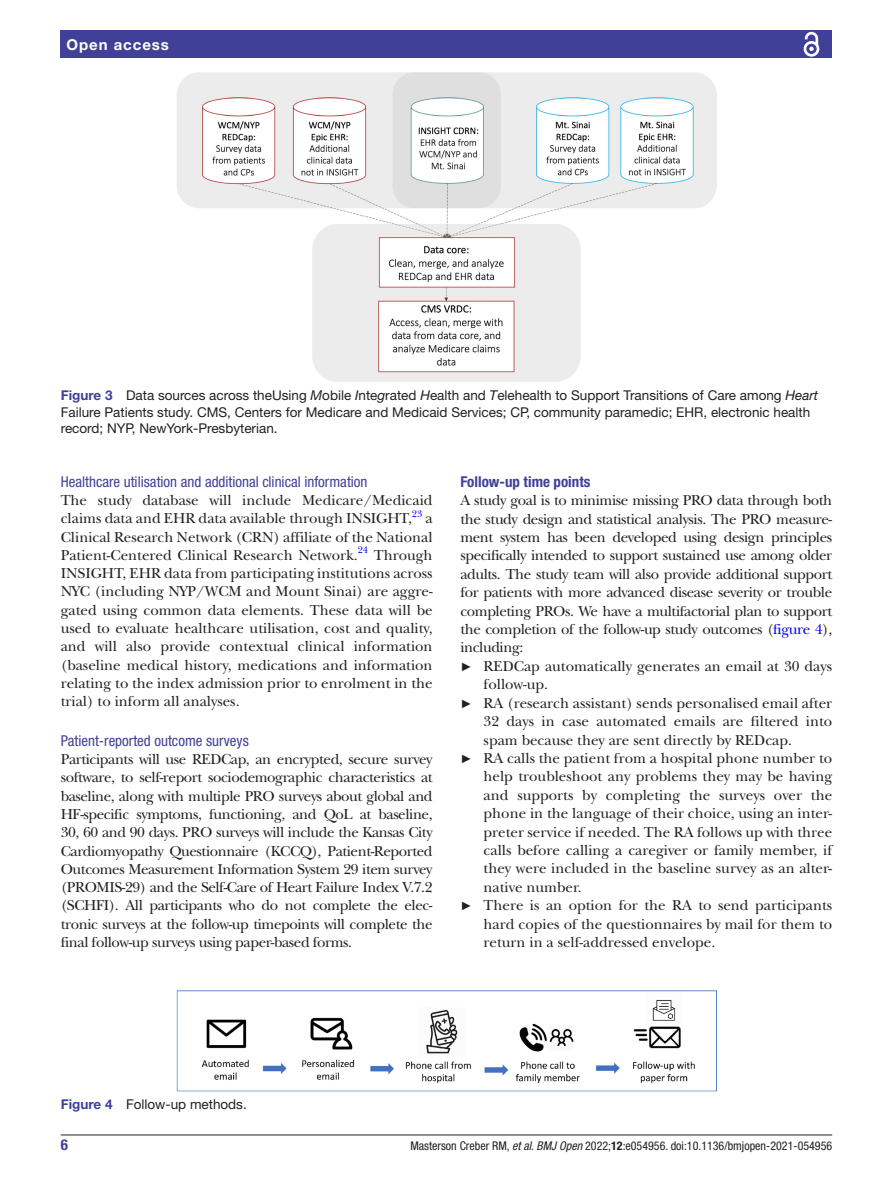
<style>
.page{position:relative;width:893px;height:1191px;background:#fff}
.page>*{position:absolute;margin:0;border:0;box-sizing:border-box;transform-origin:0 0}
.t1{font:15px/18.3px "New Baskerville";color:#231f20;text-align:justify}
.t2{font:15px "New Baskerville";letter-spacing:-.025em;color:#231f20}
.t3{font:condensed 15px "Helvetica Neue LT Std";color:#414099}
.t4{font:700 condensed 15px "Helvetica Neue LT Std";color:#414099}
.t5{font:700 15px "Helvetica Neue LT Std";letter-spacing:.065em;color:#fff}
.t6{font:13.5px/16.2px "Helvetica Neue LT Std";color:#231f20}
.t7{font:condensed 12px "Helvetica Neue LT Std";color:#231f20}
.t8{font:9.9px "New Baskerville";color:#00f}
.s1{font-weight:700;color:#414099}
.s2{font-style:italic}
.s3{color:#00f}
.s4{font-family:"Arial";font-size:12px}
.s5{font-weight:700}
</style>
<div class="page">
<hr style="left:61px;top:1134px;width:771px;height:1px;background:#231f20">
<div style="left:61px;top:31px;width:771px;height:27px;background:#414099"></div>
<svg style="left:803px;top:31px;width:17px;height:26px"></svg>
<img style="left:177px;top:73px;width:539px;height:309px">
<img style="left:176px;top:990px;width:540px;height:101px">
<p class="t5" style="left:66px;top:35px;width:104px">Open access</p>
<p class="t6" style="left:61px;top:387px;width:759px"><span class="s1">Figure 3</span> Data sources across theUsing <span class="s2">M</span>obile <span class="s2">I</span>nte<span class="s2">g</span>rated <span class="s2">H</span>ealth and <span class="s2">T</span>elehealth to Support Transitions of Care among <span class="s2">Heart<br></span>Failure Patients study. CMS, Centers for Medicare and Medicaid Services; CP, community paramedic; EHR, electronic health record; NYP, NewYork-Presbyterian.</p>
<p class="t3" style="left:61px;top:473px;width:308px">Healthcare utilisation and additional clinical information</p>
<p class="t1" style="left:61px;top:491px;width:373px">The study database will include Medicare/Medicaid claims data and EHR data available through INSIGHT,</p>
<p class="t8" style="left:412px;top:507px;width:12px">23</p>
<p class="t1" style="left:61px;top:509px;width:373px;text-indent:365px">a Clinical Research Network (CRN) affiliate of the National Patient-Centered Clinical Research Network.</p>
<p class="t8" style="left:358px;top:544px;width:12px">24</p>
<p class="t1" style="left:61px;top:546px;width:373px;text-indent:313px">Through INSIGHT, EHR data from participating institutions across NYC (including NYP/WCM and Mount Sinai) are aggre&shy;gated using common data elements. These data will be used to evaluate healthcare utilisation, cost and quality, and will also provide contextual clinical information (baseline medical history, medications and information relating to the index admission prior to enrolment in the trial) to inform all analyses.</p>
<p class="t3" style="left:61px;top:732px;width:190px">Patient-reported outcome surveys</p>
<p class="t1" style="left:61px;top:750px;width:373px">Participants will use REDCap, an encrypted, secure survey software, to self-report sociodemographic characteristics at baseline, along with multiple PRO surveys about global and HF-specific symptoms, functioning, and QoL at baseline, 30, 60 and 90 days. PRO surveys will include the Kansas City Cardiomyopathy Questionnaire (KCCQ), Patient-Reported Outcomes Measurement Information System 29 item survey (PROMIS-29) and the Self-Care of Heart Failure Index V.7.2 (SCHFI). All participants who do not complete the elec&shy;tronic surveys at the follow-up timepoints will complete the final follow-up surveys using paper-based forms.</p>
<p class="t4" style="left:460px;top:472px;width:132px">Follow-up time points</p>
<p class="t2" style="left:460px;top:491px;width:373px">A study goal is to minimise missing PRO data through both</p>
<p class="t2" style="left:460px;top:510px;width:373px">the study design and statistical analysis. The PRO measure-</p>
<p class="t2" style="left:460px;top:528px;width:373px">ment system has been developed using design principles</p>
<p class="t2" style="left:460px;top:547px;width:373px">specifically intended to support sustained use among older</p>
<p class="t2" style="left:460px;top:565px;width:373px">adults. The study team will also provide additional support</p>
<p class="t2" style="left:460px;top:583px;width:373px">for patients with more advanced disease severity or trouble</p>
<p class="t2" style="left:460px;top:602px;width:373px">completing PROs. We have a multifactorial plan to support</p>
<p class="t2" style="left:460px;top:620px;width:373px">the completion of the follow-up study outcomes (<span class="s3">figure 4</span>),</p>
<p class="t2" style="left:460px;top:639px;width:64px">including:</p>
<p class="t1" style="left:460px;top:657px;width:373px"><span class="s4">►</span> REDCap automatically generates an email at 30 days</p>
<p class="t1" style="left:484px;top:675px;width:66px">follow-up.</p>
<p class="t1" style="left:460px;top:694px;width:373px"><span class="s4">►</span> RA (research assistant) sends personalised email after</p>
<p class="t1" style="left:484px;top:712px;width:350px">32 days in case automated emails are filtered into</p>
<p class="t1" style="left:484px;top:730px;width:310px">spam because they are sent directly by REDcap.</p>
<p class="t1" style="left:460px;top:749px;width:373px"><span class="s4">►</span> RA calls the patient from a hospital phone number to</p>
<p class="t1" style="left:484px;top:767px;width:350px">help troubleshoot any problems they may be having</p>
<p class="t1" style="left:484px;top:786px;width:350px">and supports by completing the surveys over the</p>
<p class="t1" style="left:484px;top:804px;width:350px">phone in the language of their choice, using an inter-</p>
<p class="t1" style="left:484px;top:822px;width:350px">preter service if needed. The RA follows up with three</p>
<p class="t1" style="left:484px;top:841px;width:350px">calls before calling a caregiver or family member, if</p>
<p class="t1" style="left:484px;top:859px;width:350px">they were included in the baseline survey as an alter-</p>
<p class="t1" style="left:484px;top:878px;width:100px">native number.</p>
<p class="t1" style="left:460px;top:896px;width:373px"><span class="s4">►</span> There is an option for the RA to send participants</p>
<p class="t1" style="left:484px;top:914px;width:350px">hard copies of the questionnaires by mail for them to</p>
<p class="t1" style="left:484px;top:933px;width:233px">return in a self-addressed envelope.</p>
<p class="t6" style="left:61px;top:1096px;width:188px"><span class="s1">Figure 4</span> Follow-up methods.</p>
<p class="t4" style="left:61px;top:1135px;width:9px">6</p>
<p class="t7" style="left:410px;top:1138px;width:423px">Masterson Creber RM, <span class="s2">et al</span>. <span class="s2">BMJ Open</span> 2022;<span class="s5">12</span>:e054956. doi:10.1136/bmjopen-2021-054956</p>
</div>
